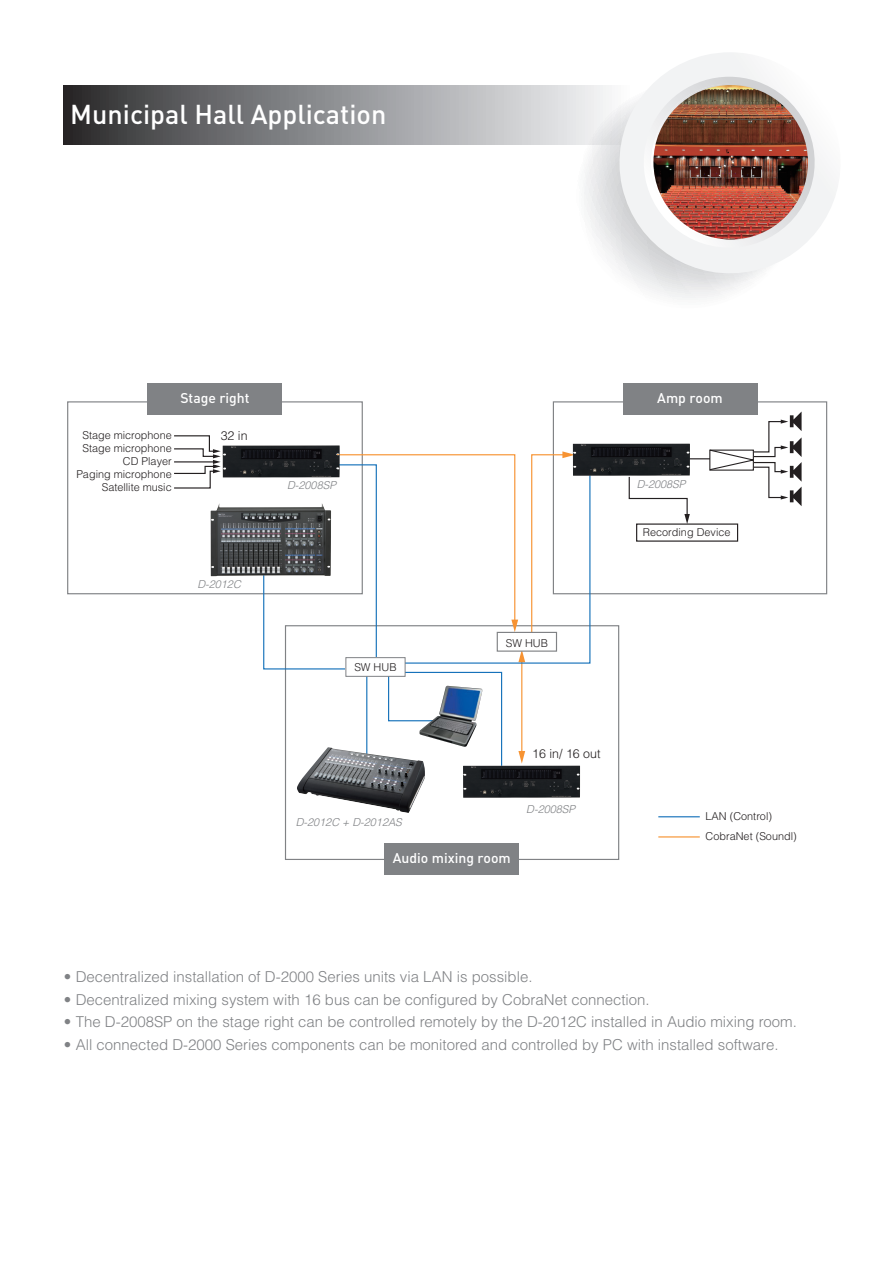
<style>
.page{position:relative;width:893px;height:1263px;background:#fff}
.page>*{position:absolute;margin:0;border:0;box-sizing:border-box;transform-origin:0 0}
.t1{font:500 27px "DINOT";color:#fff}
.t2{font:300 15px "Helvetica LT Std";color:#808285}
.t3{font:500 13.95px "DINOT";color:#fff}
.t4{font:300 12.45px "Helvetica LT Std";color:#231f20}
.t5{font:300 10.8px/13px "Helvetica LT Std";color:#231f20;text-align:right}
.t6{font:italic 300 10.8px "Helvetica LT Std";color:#808285}
</style>
<div class="page">
<div style="left:67px;top:401px;width:296px;height:193px;border:1px solid #808285"></div>
<hr style="left:674px;top:458px;width:41px;height:1px;background:#231f20">
<div style="left:553px;top:401px;width:274px;height:193px;border:1px solid #808285"></div>
<img style="left:297px;top:770px;width:128px;height:43px">
<img style="left:463px;top:770px;width:117px;height:28px">
<img style="left:210px;top:503px;width:53px;height:73px">
<img style="left:223px;top:445px;width:117px;height:32px">
<svg style="left:263px;top:451px;width:328px;height:319px"></svg>
<div style="left:346px;top:658px;width:59px;height:18px;background:#fff"></div>
<div style="left:345px;top:657px;width:60px;height:20px;border:1px solid #808285"></div>
<img style="left:573px;top:443px;width:117px;height:33px">
<img style="left:420px;top:686px;width:62px;height:61px">
<svg style="left:708px;top:411px;width:94px;height:95px"></svg>
<svg style="left:628px;top:476px;width:62px;height:48px"></svg>
<svg style="left:174px;top:435px;width:47px;height:54px"></svg>
<hr style="left:658px;top:816px;width:42px;height:1px;background:#1672ba">
<hr style="left:658px;top:836px;width:42px;height:1px;background:#f79332">
<div style="left:148px;top:383px;width:134px;height:32px;background:#808285"></div>
<div style="left:623px;top:383px;width:134px;height:32px;background:#808285"></div>
<div style="left:385px;top:843px;width:134px;height:32px;background:#808285"></div>
<svg style="left:64px;top:85px;width:545px;height:60px;background:#89898c"></svg>
<svg style="left:575px;top:86px;width:167px;height:212px"></svg>
<svg style="left:609px;top:53px;width:228px;height:231px"></svg>
<svg style="left:633px;top:72px;width:192px;height:186px"></svg>
<img style="left:653px;top:85px;width:155px;height:155px;border-radius:77px">
<h1 class="t1" style="left:70px;top:94px;width:318px">Municipal Hall Application</h1>
<p class="t3" style="left:180px;top:387px;width:71px">Stage right</p>
<p class="t3" style="left:657px;top:387px;width:67px">Amp room</p>
<p class="t5" style="left:76px;top:428px;width:97px">Stage microphone<br>Stage microphone<br>CD Player<br>Paging microphone<br>Satellite music</p>
<p class="t4" style="left:221px;top:428px;width:28px">32 in</p>
<p class="t6" style="left:287px;top:479px;width:50px">D-2008SP</p>
<p class="t6" style="left:637px;top:477px;width:50px">D-2008SP</p>
<p class="t5" style="left:643px;top:525px;width:89px">Recording Device</p>
<p class="t6" style="left:197px;top:578px;width:45px">D-2012C</p>
<p class="t5" style="left:354px;top:660px;width:44px">SW HUB</p>
<p class="t5" style="left:506px;top:636px;width:44px">SW HUB</p>
<p class="t4" style="left:532px;top:746px;width:70px">16 in/ 16 out</p>
<p class="t6" style="left:296px;top:815px;width:108px">D-2012C + D-2012AS</p>
<p class="t3" style="left:393px;top:847px;width:119px">Audio mixing room</p>
<p class="t6" style="left:526px;top:802px;width:50px">D-2008SP</p>
<p class="t5" style="left:706px;top:805px;width:93px;line-height:20.1px;text-align:left">LAN (Control)<br>CobraNet (Soundl)</p>
<p class="t2" style="left:64px;top:968px;width:470px">• Decentralized installation of D-2000 Series units via LAN is possible.</p>
<p class="t2" style="left:64px;top:990px;width:587px">• Decentralized mixing system with 16 bus can be configured by CobraNet connection.</p>
<p class="t2" style="left:64px;top:1013px;width:734px">• The D-2008SP on the stage right can be controlled remotely by the D-2012C installed in Audio mixing room.</p>
<p class="t2" style="left:64px;top:1035px;width:716px">• All connected D-2000 Series components can be monitored and controlled by PC with installed software.</p>
</div>
